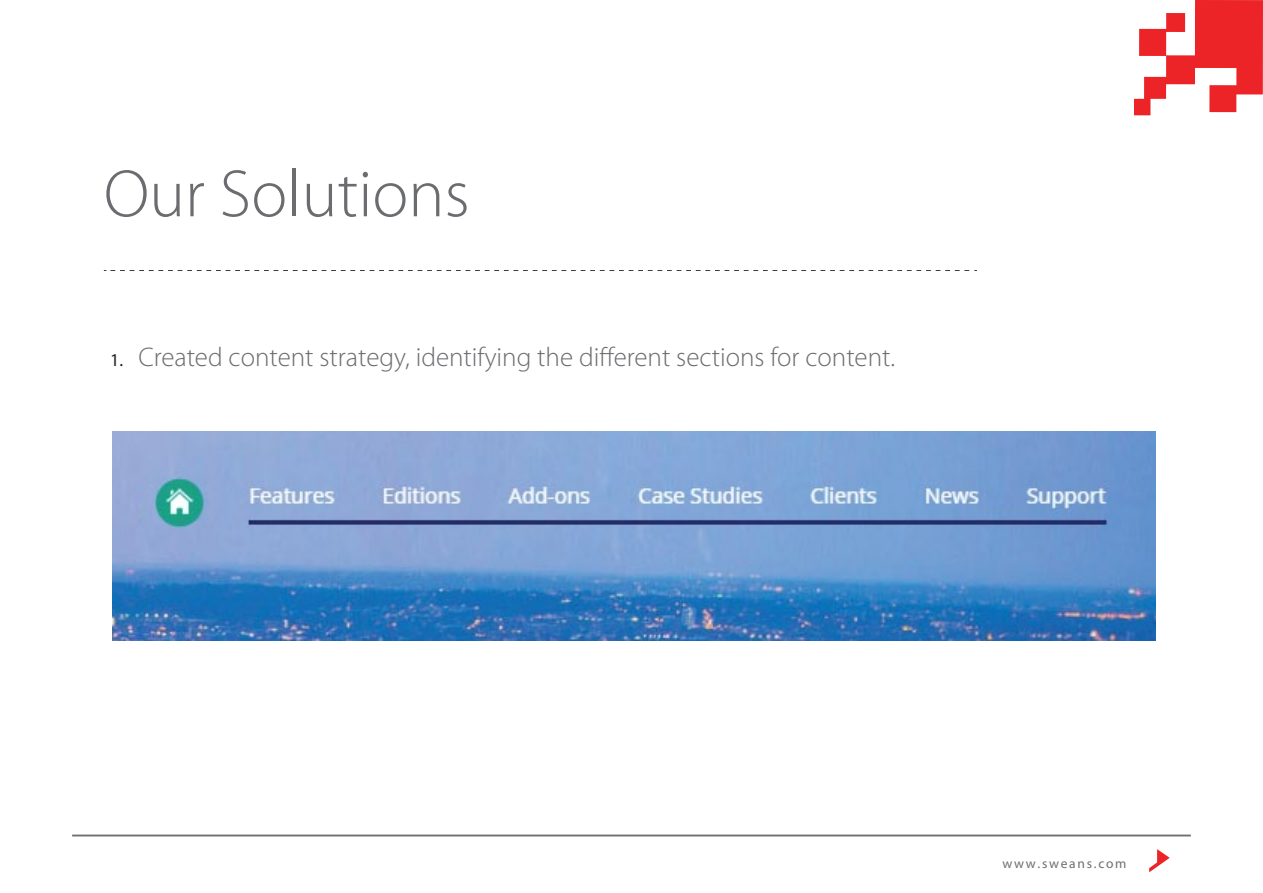
<style>
.page{position:relative;width:1263px;height:893px;background:#fff}
.page>*{position:absolute;margin:0;border:0;box-sizing:border-box;transform-origin:0 0}
.t1{font:300 67.5px "Myriad Pro";color:#6b6c6f}
.t2{font:300 27px "Myriad Pro";color:#6b6c6f}
.t3{font:18px "Myriad Pro";color:#231f20}
.t4{font:13.5px "Myriad Pro";letter-spacing:.13em;color:#6e6f72}
</style>
<div class="page">
<svg style="left:1134px;top:0;width:129px;height:115px"></svg>
<svg style="left:1149px;top:849px;width:21px;height:23px"></svg>
<hr style="left:72px;top:835px;width:1119px;height:1px;background:#6e6f72">
<svg style="left:104px;top:270px;width:873px;height:1px"></svg>
<img style="left:113px;top:431px;width:1042px;height:209px">
<h1 class="t1" style="left:104px;top:157px;width:367px">Our Solutions</h1>
<p class="t3" style="left:110px;top:349px;width:14px">1.</p>
<p class="t2" style="left:138px;top:342px;width:758px">Created content strategy, identifying the different sections for content.</p>
<p class="t4" style="left:1002px;top:855px;width:126px">www.sweans.com</p>
</div>
